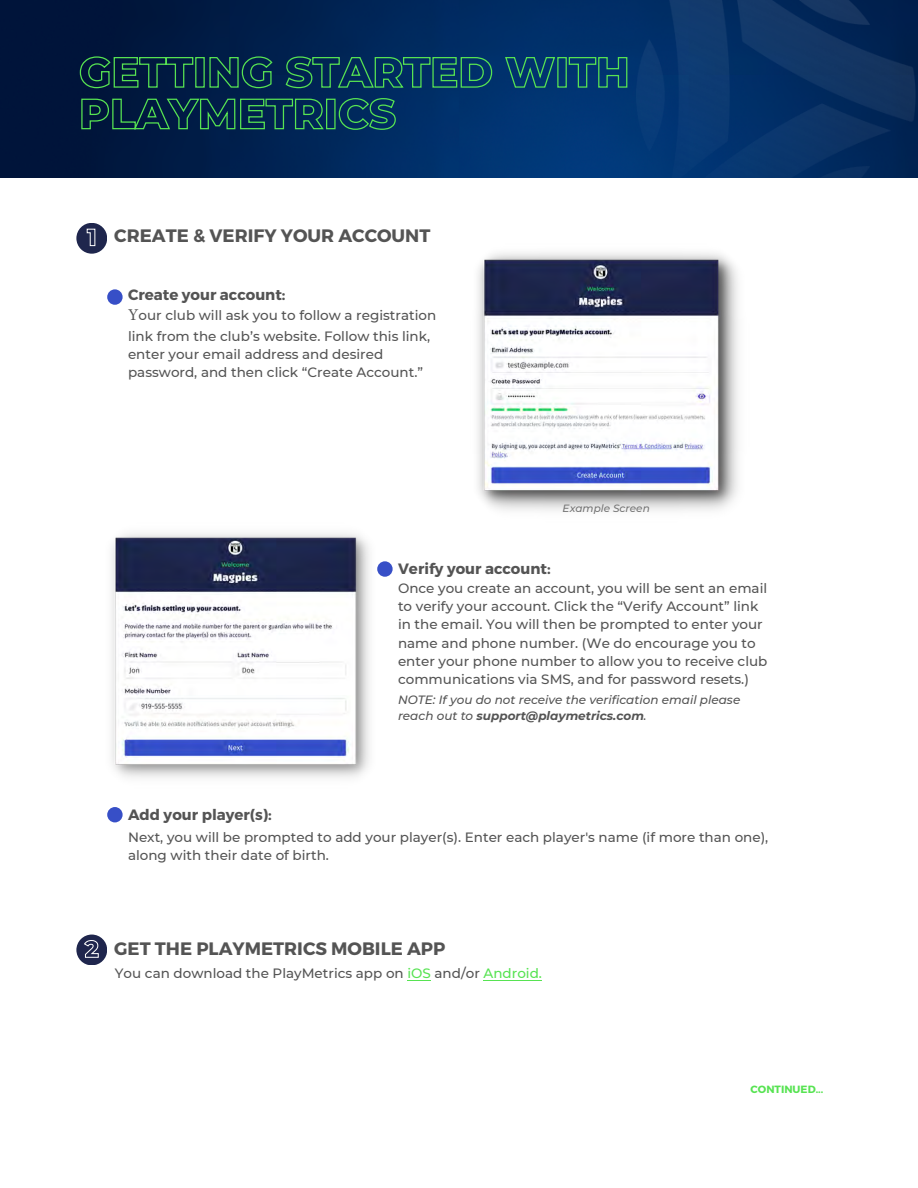
<style>
.page{position:relative;width:918px;height:1188px;background:#fff}
.page>*{position:absolute;margin:0;border:0;box-sizing:border-box;transform-origin:0 0}
.t1{font:700 18px "Montserrat";color:#545454}
.t2{font:700 15px "Montserrat";color:#545454}
.t3{font:500 13.5px/18.1px "Montserrat";color:#545454}
.t4{font:italic 500 12px/16px "Montserrat";color:#545454}
.t5{font:italic 500 10.5px "Montserrat";color:#737373}
.t6{font:700 10.5px "Montserrat";color:#57e352}
.s1{font-family:"Minion Pro";font-weight:400;font-size:16.5px}
.s2{font-weight:700}
.s3{font-weight:800;font-size:23.55px;color:rgb(0 0 0/0)}
.s4{color:#57e352}
</style>
<div class="page">
<img style="left:0;top:0;width:918px;height:178px">
<div style="left:76px;top:223px;width:31px;height:31px;background:#1f264d;border-radius:50%"></div>
<svg style="left:86px;top:228px;width:10px;height:18px"></svg>
<div style="left:76px;top:935px;width:31px;height:30px;background:#1f264d;border-radius:50%"></div>
<img style="left:111px;top:533px;width:259px;height:245px">
<div style="left:107px;top:807px;width:16px;height:15px;background:#374fc7;border-radius:50%"></div>
<div style="left:107px;top:289px;width:16px;height:16px;background:#374fc7;border-radius:50%"></div>
<div style="left:377px;top:561px;width:16px;height:16px;background:#374fc7;border-radius:50%"></div>
<img style="left:477px;top:252px;width:261px;height:259px">
<img style="left:637px;top:0;width:279px;height:178px">
<svg style="left:84px;top:940px;width:15px;height:18px"></svg>
<svg style="left:79px;top:56px;width:549px;height:33px;background:#0f4657"></svg>
<svg style="left:81px;top:97px;width:315px;height:34px;background:#0f414d"></svg>
<svg style="left:407px;top:980px;width:24px;height:1px"></svg>
<hr style="left:484px;top:980px;width:58px;height:1px;background:#57e352">
<h1 class="t1" style="left:114px;top:224px;width:318px">CREATE &amp; VERIFY YOUR ACCOUNT</h1>
<p class="t2" style="left:128px;top:285px;width:159px">Create your account:</p>
<p class="t3" style="left:128px;top:305px;width:310px;line-height:20.9px"><span class="s1">Y</span>our club will ask you to follow a registration link from the club’s website. Follow this link,</p>
<p class="t3" style="left:128px;top:345px;width:297px">enter your email address and desired password, and then click “Create Account.”</p>
<p class="t5" style="left:563px;top:501px;width:89px">Example Screen</p>
<p class="t2" style="left:128px;top:805px;width:145px">Add your player(s):</p>
<p class="t2" style="left:398px;top:559px;width:154px">Verify your account:</p>
<p class="t3" style="left:398px;top:579px;width:371px">Once you create an account, you will be sent an email to verify your account. Click the “Verify Account” link in the email. You will then be prompted to enter your name and phone number. (We do encourage you to enter your phone number to allow you to receive club communications via SMS, and for password resets.)</p>
<p class="t4" style="left:398px;top:692px;width:344px">NOTE: If you do not receive the verification email please reach out to <span class="s2">support@playmetrics.com</span>.</p>
<p class="t3" style="left:128px;top:828px;width:642px">Next, you will be prompted to add your player(s). Enter each player's name (if more than one), along with their date of birth.</p>
<h1 class="t1" style="left:85px;top:937px;width:362px"><span class="s3">2</span> GET THE PLAYMETRICS MOBILE APP</h1>
<p class="t3" style="left:115px;top:964px;width:429px">You can download the PlayMetrics app on <span class="s4">iOS</span> and/or <span class="s4">Android.</span></p>
<p class="t6" style="left:751px;top:1083px;width:74px">CONTINUED...</p>
</div>
